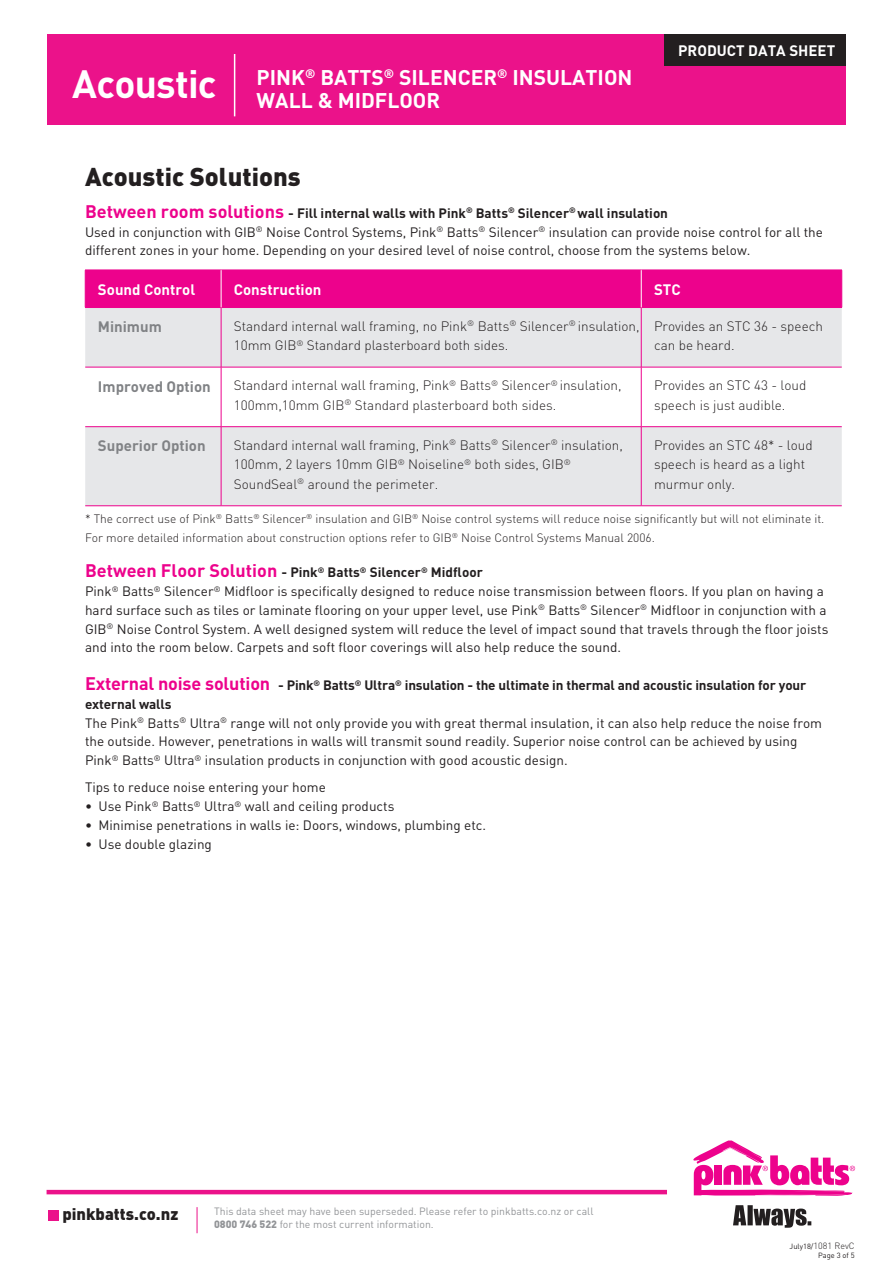
<style>
.page{position:relative;width:893px;height:1263px;background:#fff}
.page>*{position:absolute;margin:0;border:0;box-sizing:border-box;transform-origin:0 0}
.t1{font:900 25.5px "DIN";color:#231f20}
.t2{font:700 21px/22.5px "DIN";color:#fff;text-align:center}
.t3{font:900 16.5px "DIN";color:#231f20}
.t4{font:700 15px "DIN";color:#fff}
.t5{font:700 15px "DIN";color:#808285}
.t6{font:13.5px/18.8px "DIN";color:#231f20}
.t7{font:300 13.5px/19.5px "DIN";color:#231f20}
.t8{font:300 12px/18.8px "DIN";color:#231f20}
.t9{font:10.5px/12.6px "DIN";color:#939598}
.t10{font:300 9px "DIN";color:#231f20}
.t11{font:7.5px "DIN";color:#231f20}
.s1{font-size:39px}
.s2{font-weight:700;font-size:18px;color:#ed028c}
.s3{font-weight:700}
.s4{font-weight:900}
.s5{font-weight:400;font-size:7.5px}
</style>
<div class="page">
<svg style="left:693px;top:1140px;width:162px;height:56px"></svg>
<hr style="left:700px;top:1192px;width:15px;height:3px;background:#ed028c">
<svg style="left:733px;top:1205px;width:78px;height:23px"></svg>
<hr style="left:47px;top:1190px;width:620px;height:4px;background:#eb128a">
<div style="left:48px;top:1210px;width:11px;height:10px;background:#eb128a"></div>
<div style="left:48px;top:35px;width:798px;height:90px;background:#eb128a"></div>
<div style="left:664px;top:35px;width:182px;height:31px;background:#231f20"></div>
<svg style="left:197px;top:1207px;width:1px;height:26px"></svg>
<hr style="left:234px;top:54px;width:1px;height:62px;background:#fff">
<div style="left:86px;top:271px;width:755px;height:36px;background:#ed028c"></div>
<svg style="left:85px;top:308px;width:757px;height:197px;fill:#e6e7e9"></svg>
<hr style="left:85px;top:270px;width:136px;height:1px;background:#ed028c">
<hr style="left:85px;top:270px;width:1px;height:37px;background:#ed028c">
<hr style="left:221px;top:270px;width:420px;height:1px;background:#ed028c">
<hr style="left:641px;top:270px;width:201px;height:1px;background:#ed028c">
<hr style="left:841px;top:270px;width:1px;height:37px;background:#ed028c">
<hr style="left:85px;top:307px;width:136px;height:1px;background:#ed028c">
<hr style="left:221px;top:307px;width:420px;height:1px;background:#ed028c">
<hr style="left:221px;top:308px;width:1px;height:59px;background:#ed028c">
<hr style="left:641px;top:307px;width:201px;height:1px;background:#ed028c">
<hr style="left:641px;top:308px;width:1px;height:59px;background:#ed028c">
<hr style="left:85px;top:367px;width:136px;height:1px;background:#ed028c">
<hr style="left:221px;top:367px;width:420px;height:1px;background:#ed028c">
<hr style="left:221px;top:367px;width:1px;height:59px;background:#ed028c">
<hr style="left:641px;top:367px;width:201px;height:1px;background:#ed028c">
<hr style="left:641px;top:367px;width:1px;height:59px;background:#ed028c">
<hr style="left:85px;top:426px;width:136px;height:1px;background:#ed028c">
<hr style="left:221px;top:426px;width:420px;height:1px;background:#ed028c">
<hr style="left:221px;top:427px;width:1px;height:79px;background:#ed028c">
<hr style="left:641px;top:426px;width:201px;height:1px;background:#ed028c">
<hr style="left:641px;top:427px;width:1px;height:79px;background:#ed028c">
<hr style="left:85px;top:505px;width:136px;height:1px;background:#ed028c">
<hr style="left:221px;top:505px;width:420px;height:1px;background:#ed028c">
<hr style="left:641px;top:505px;width:201px;height:1px;background:#ed028c">
<hr style="left:221px;top:270px;width:1px;height:37px;background:#fff">
<hr style="left:641px;top:270px;width:1px;height:37px;background:#fff">
<h2 class="t2" style="left:72px;top:65px;width:562px"><span class="s1">Acoustic</span> PINK<sup>®</sup> BATTS<sup>®</sup> SILENCER<sup>®</sup> INSULATION<br>WALL &amp; MIDFLOOR</h2>
<p class="t4" style="left:678px;top:40px;width:159px">PRODUCT DATA SHEET</p>
<h1 class="t1" style="left:85px;top:160px;width:217px">Acoustic Solutions</h1>
<p class="t6" style="left:85px;top:203px;width:739px"><span class="s2">Between room solutions</span> <span class="s3">- Fill internal walls with Pink</span><sup>®</sup> <span class="s3">Batts</span><sup>®</sup> <span class="s3">Silencer</span><sup>®</sup> <span class="s3">wall insulation<br></span>Used in conjunction with GIB<sup>®</sup> Noise Control Systems, Pink<sup>®</sup> Batts<sup>®</sup> Silencer<sup>®</sup> insulation can provide noise control for all the different zones in your home. Depending on your desired level of noise control, choose from the systems below.</p>
<p class="t4" style="left:98px;top:280px;width:99px">Sound Control</p>
<p class="t4" style="left:234px;top:280px;width:89px">Construction</p>
<p class="t4" style="left:654px;top:280px;width:28px">STC</p>
<p class="t5" style="left:98px;top:317px;width:65px">Minimum</p>
<p class="t7" style="left:234px;top:316px;width:407px">Standard internal wall framing, no Pink<sup>®</sup> Batts<sup>®</sup> Silencer<sup>®</sup> insulation,<br>10mm GIB<sup>®</sup> Standard plasterboard both sides.</p>
<p class="t7" style="left:654px;top:316px;width:170px">Provides an STC 36 - speech can be heard.</p>
<p class="t5" style="left:98px;top:377px;width:114px">Improved Option</p>
<p class="t7" style="left:234px;top:375px;width:389px">Standard internal wall framing, Pink<sup>®</sup> Batts<sup>®</sup> Silencer<sup>®</sup> insulation,<br>100mm,10mm GIB<sup>®</sup> Standard plasterboard both sides.</p>
<p class="t7" style="left:654px;top:375px;width:154px">Provides an STC 43 - loud speech is just audible.</p>
<p class="t5" style="left:98px;top:436px;width:109px">Superior Option</p>
<p class="t7" style="left:234px;top:435px;width:391px">Standard internal wall framing, Pink<sup>®</sup> Batts<sup>®</sup> Silencer<sup>®</sup> insulation,<br>100mm, 2 layers 10mm GIB<sup>®</sup> Noiseline<sup>®</sup> both sides, GIB<sup>®<br></sup>SoundSeal<sup>®</sup> around the perimeter.</p>
<p class="t7" style="left:654px;top:435px;width:160px">Provides an STC 48* - loud speech is heard as a light murmur only.</p>
<p class="t8" style="left:85px;top:509px;width:741px">* The correct use of Pink<sup>®</sup> Batts<sup>®</sup> Silencer<sup>®</sup> insulation and GIB<sup>®</sup> Noise control systems will reduce noise significantly but will not eliminate it.<br>For more detailed information about construction options refer to GIB<sup>®</sup> Noise Control Systems Manual 2006.</p>
<p class="t6" style="left:85px;top:563px;width:745px"><span class="s2">Between Floor Solution</span> <span class="s3">- Pink</span><sup>®</sup> <span class="s3">Batts</span><sup>®</sup> <span class="s3">Silencer</span><sup>®</sup> <span class="s3">Midfloor<br></span>Pink<sup>®</sup> Batts<sup>®</sup> Silencer<sup>®</sup> Midfloor is specifically designed to reduce noise transmission between floors. If you plan on having a hard surface such as tiles or laminate flooring on your upper level, use Pink<sup>®</sup> Batts<sup>®</sup> Silencer<sup>®</sup> Midfloor in conjunction with a GIB<sup>®</sup> Noise Control System. A well designed system will reduce the level of impact sound that travels through the floor joists and into the room below. Carpets and soft floor coverings will also help reduce the sound.</p>
<p class="t6" style="left:85px;top:675px;width:739px"><span class="s2">External noise solution</span> <span class="s3">- Pink</span><sup>®</sup> <span class="s3">Batts</span><sup>®</sup> <span class="s3">Ultra</span><sup>®</sup> <span class="s3">insulation - the ultimate in thermal and acoustic insulation for your external walls<br></span>The Pink<sup>®</sup> Batts<sup>®</sup> Ultra<sup>®</sup> range will not only provide you with great thermal insulation, it can also help reduce the noise from the outside. However, penetrations in walls will transmit sound readily. Superior noise control can be achieved by using Pink<sup>®</sup> Batts<sup>®</sup> Ultra<sup>®</sup> insulation products in conjunction with good acoustic design.</p>
<p class="t6" style="left:85px;top:778px;width:242px">Tips to reduce noise entering your home</p>
<p class="t6" style="left:85px;top:796px;width:311px">• Use Pink<sup>®</sup> Batts<sup>®</sup> Ultra<sup>®</sup> wall and ceiling products</p>
<p class="t6" style="left:85px;top:815px;width:403px">• Minimise penetrations in walls ie: Doors, windows, plumbing etc.</p>
<p class="t6" style="left:85px;top:834px;width:128px">• Use double glazing</p>
<p class="t3" style="left:62px;top:1203px;width:117px">pinkbatts.co.nz</p>
<p class="t9" style="left:214px;top:1205px;width:381px">This data sheet may have been superseded. Please refer to pinkbatts.co.nz or call<br><span class="s4">0800 746 522</span> for the most current information.</p>
<p class="t10" style="left:790px;top:1240px;width:67px"><span class="s5">July18/</span>1081 RevC</p>
<p class="t11" style="left:818px;top:1251px;width:38px">Page 3 of 5</p>
</div>
